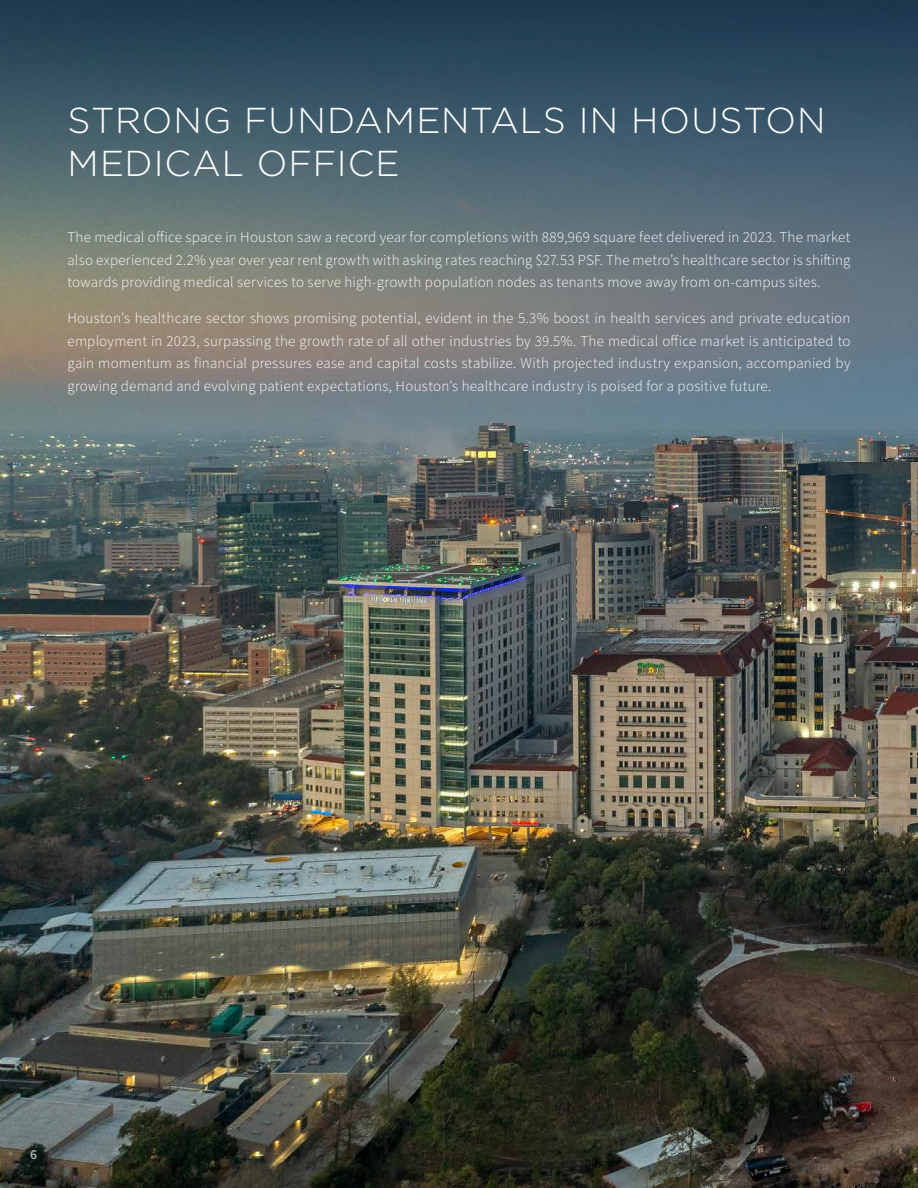
<style>
.page{position:relative;width:918px;height:1188px;background:#fff}
.page>*{position:absolute;margin:0;border:0;box-sizing:border-box;transform-origin:0 0}
.t1{font:300 36px/43.2px "Gotham";letter-spacing:.025em;color:#fff}
.t2{font:300 15px/22.5px "Source Sans Pro";letter-spacing:.015em;color:#fff;text-align:justify}
.t3{font:600 13.5px "Source Sans Pro";color:#acb5bf}
</style>
<div class="page">
<img style="left:0;top:0;width:918px;height:1188px">
<h1 class="t1" style="left:68px;top:98px;width:760px">STRONG FUNDAMENTALS IN HOUSTON<br>MEDICAL OFFICE</h1>
<p class="t2" style="left:68px;top:226px;width:785px">The medical office space in Houston saw a record year for completions with 889,969 square feet delivered in 2023. The market also experienced 2.2% year over year rent growth with asking rates reaching $27.53 PSF. The metro’s healthcare sector is shifting towards providing medical services to serve high-growth population nodes as tenants move away from on-campus sites.</p>
<p class="t2" style="left:68px;top:307px;width:785px">Houston’s healthcare sector shows promising potential, evident in the 5.3% boost in health services and private education employment in 2023, surpassing the growth rate of all other industries by 39.5%. The medical office market is anticipated to gain momentum as financial pressures ease and capital costs stabilize. With projected industry expansion, accompanied by growing demand and evolving patient expectations, Houston’s healthcare industry is poised for a positive future.</p>
<p class="t3" style="left:30px;top:1145px;width:8px">6</p>
</div>
